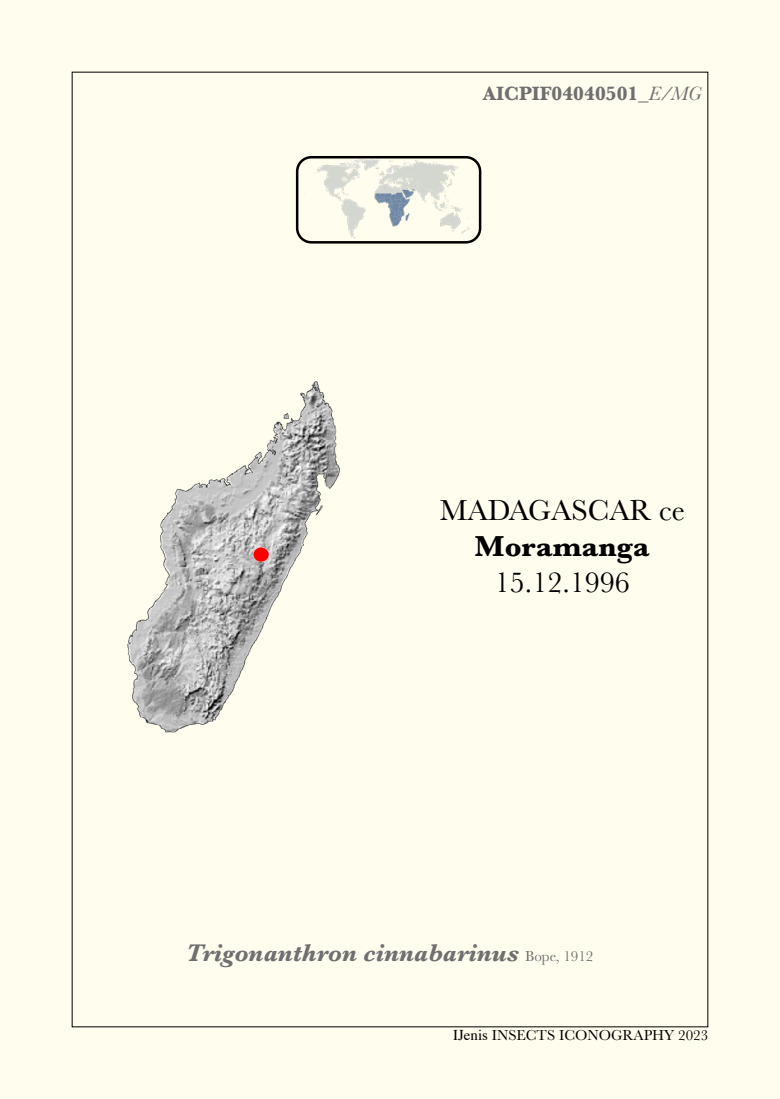
<style>
.page{position:relative;width:780px;height:1099px;background:#fff}
.page>*{position:absolute;margin:0;border:0;box-sizing:border-box;transform-origin:0 0}
.t1{font:30px "Baskerville";color:#000}
.t2{font:700 30px "Baskerville";color:#000}
.t3{font:italic 700 25px "Baskerville";color:#706f6f}
.t4{font:700 20px "Baskerville";color:#706f6f}
.t5{font:15px "Baskerville";color:#000}
.s1{font-weight:400;font-style:italic}
.s2{font-weight:400;font-style:normal;font-size:15px}
.s3{font-family:"Times"}
</style>
<div class="page">
<div style="left:0;top:0;width:780px;height:1098px;background:#fffdee"></div>
<img style="left:297px;top:159px;width:183px;height:81px">
<div style="left:296px;top:156px;width:185px;height:87px;border:2px solid #000;border-radius:14px"></div>
<img style="left:127px;top:381px;width:213px;height:352px">
<img style="left:254px;top:547px;width:14px;height:14px">
<p class="t4" style="left:483px;top:79px;width:219px">AICPIF04040501_<span class="s1">E/MG</span></p>
<p class="t1" style="left:440px;top:491px;width:247px">MADAGASCAR ce</p>
<p class="t2" style="left:475px;top:525px;width:176px">Moramanga</p>
<p class="t1" style="left:495px;top:563px;width:136px">15.12.1996</p>
<p class="t3" style="left:186px;top:935px;width:408px">Trigonanthron cinnabarinus <span class="s2">Bope, 1912</span></p>
<p class="t5" style="left:453px;top:1025px;width:257px"><span class="s3">IJenis</span> INSECTS ICONOGRAPHY 2023</p>
</div>
